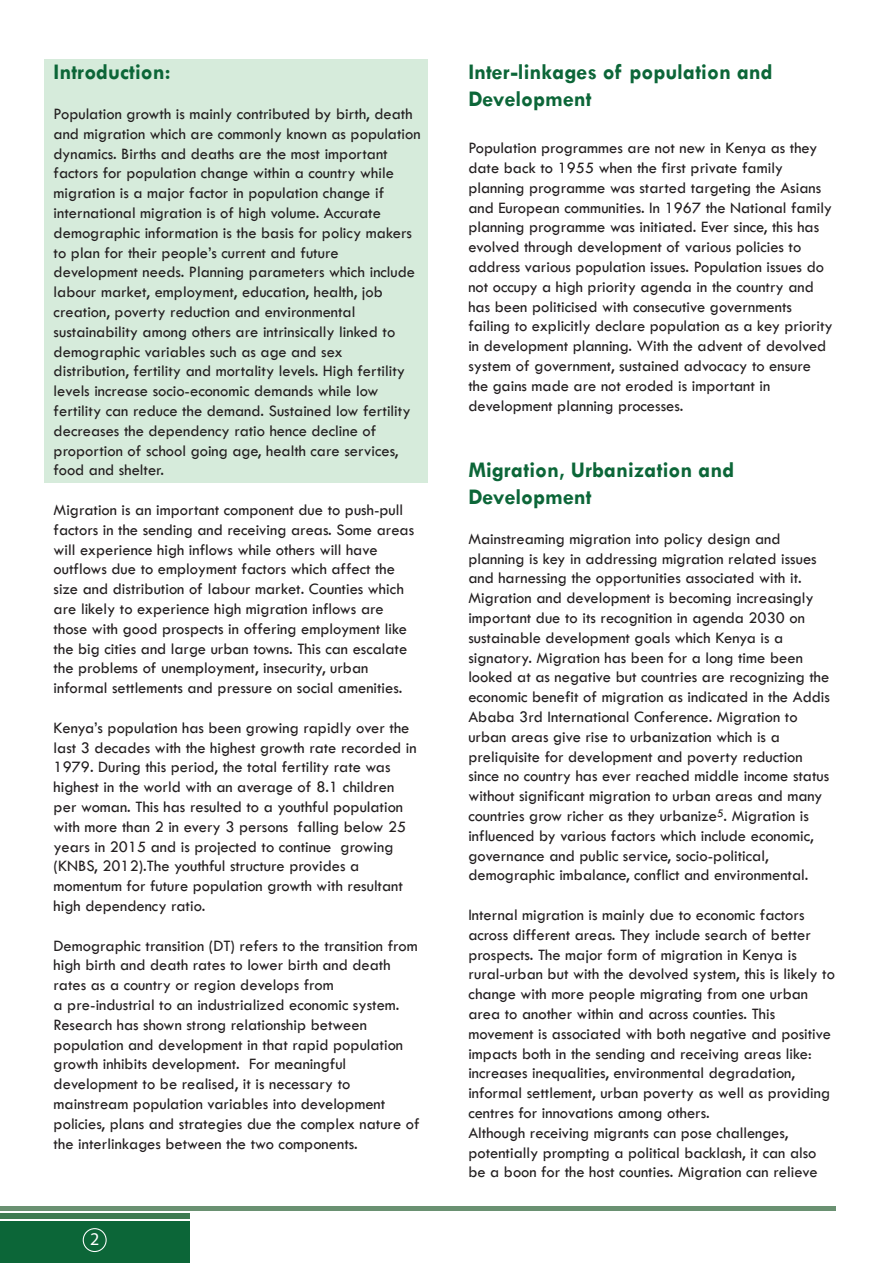
<style>
.page{position:relative;width:893px;height:1263px;background:#fff}
.page>*{position:absolute;margin:0;border:0;box-sizing:border-box;transform-origin:0 0}
.t1{font:700 22.5px/27px "Tw Cen";color:#0c6638}
.t2{font:18px "Myriad Pro";color:#fff}
.t3{font:16.5px/19.8px "Tw Cen";color:#231f20}
</style>
<div class="page">
<div style="left:44px;top:59px;width:383px;height:423px;background:#d6ebdb"></div>
<div style="left:0;top:1213px;width:189px;height:6px;background:#3f7b52"></div>
<hr style="left:0;top:1206px;width:836px;height:4px;background:#6a9172">
<div style="left:0;top:1221px;width:189px;height:42px;background:#0c6638"></div>
<div style="left:83px;top:1228px;width:24px;height:24px;border:1px solid #fff;border-radius:50%"></div>
<h1 class="t1" style="left:54px;top:58px;width:119px">Introduction:</h1>
<p class="t3" style="left:54px;top:104px;width:368px">Population growth is mainly contributed by birth, death and migration which are commonly known as population dynamics. Births and deaths are the most important factors for population change within a country while migration is a major factor in population change if international migration is of high volume. Accurate demographic information is the basis for policy makers to plan for their people’s current and future development needs. Planning parameters which include labour market, employment, education, health, job creation, poverty reduction and environmental sustainability among others are intrinsically linked to demographic variables such as age and sex distribution, fertility and mortality levels. High fertility levels increase socio-economic demands while low fertility can reduce the demand. Sustained low fertility decreases the dependency ratio hence decline of proportion of school going age, health care services, food and shelter.</p>
<p class="t3" style="left:54px;top:500px;width:362px">Migration is an important component due to push-pull factors in the sending and receiving areas. Some areas will experience high inflows while others will have outflows due to employment factors which affect the size and distribution of labour market. Counties which are likely to experience high migration inflows are those with good prospects in offering employment like the big cities and large urban towns. This can escalate the problems of unemployment, insecurity, urban informal settlements and pressure on social amenities.</p>
<p class="t3" style="left:54px;top:718px;width:365px">Kenya’s population has been growing rapidly over the last 3 decades with the highest growth rate recorded in 1979. During this period, the total fertility rate was highest in the world with an average of 8.1 children per woman. This has resulted to a youthful population with more than 2 in every 3 persons falling below 25 years in 2015 and is projected to continue growing (KNBS, 2012).The youthful structure provides a momentum for future population growth with resultant high dependency ratio.</p>
<p class="t3" style="left:54px;top:935px;width:367px">Demographic transition (DT) refers to the transition from high birth and death rates to lower birth and death rates as a country or region develops from<br>a pre-industrial to an industrialized economic system.<br>Research has shown strong relationship between population and development in that rapid population growth inhibits development. For meaningful development to be realised, it is necessary to mainstream population variables into development policies, plans and strategies due the complex nature of the interlinkages between the two components.</p>
<p class="t2" style="left:90px;top:1228px;width:11px">2</p>
<h1 class="t1" style="left:468px;top:58px;width:306px">Inter-linkages of population and<br>Development</h1>
<p class="t3" style="left:468px;top:138px;width:366px">Population programmes are not new in Kenya as they date back to 1955 when the first private family planning programme was started targeting the Asians and European communities. In 1967 the National family planning programme was initiated. Ever since, this has evolved through development of various policies to address various population issues. Population issues do not occupy a high priority agenda in the country and has been politicised with consecutive governments failing to explicitly declare population as a key priority in development planning. With the advent of devolved system of government, sustained advocacy to ensure the gains made are not eroded is important in development planning processes.</p>
<h1 class="t1" style="left:468px;top:456px;width:267px">Migration, Urbanization and<br>Development</h1>
<p class="t3" style="left:468px;top:529px;width:363px">Mainstreaming migration into policy design and planning is key in addressing migration related issues and harnessing the opportunities associated with it.<br>Migration and development is becoming increasingly important due to its recognition in agenda 2030 on sustainable development goals which Kenya is a signatory. Migration has been for a long time been looked at as negative but countries are recognizing the economic benefit of migration as indicated in the Addis Ababa 3rd International Conference. Migration to urban areas give rise to urbanization which is a preliquisite for development and poverty reduction since no country has ever reached middle income status without significant migration to urban areas and many countries grow richer as they urbanize<sup>5</sup>. Migration is influenced by various factors which include economic, governance and public service, socio-political, demographic imbalance, conflict and environmental.</p>
<p class="t3" style="left:468px;top:905px;width:368px">Internal migration is mainly due to economic factors across different areas. They include search of better prospects. The major form of migration in Kenya is rural-urban but with the devolved system, this is likely to change with more people migrating from one urban area to another within and across counties. This movement is associated with both negative and positive impacts both in the sending and receiving areas like: increases inequalities, environmental degradation, informal settlement, urban poverty as well as providing centres for innovations among others.<br>Although receiving migrants can pose challenges, potentially prompting a political backlash, it can also be a boon for the host counties. Migration can relieve</p>
</div>
